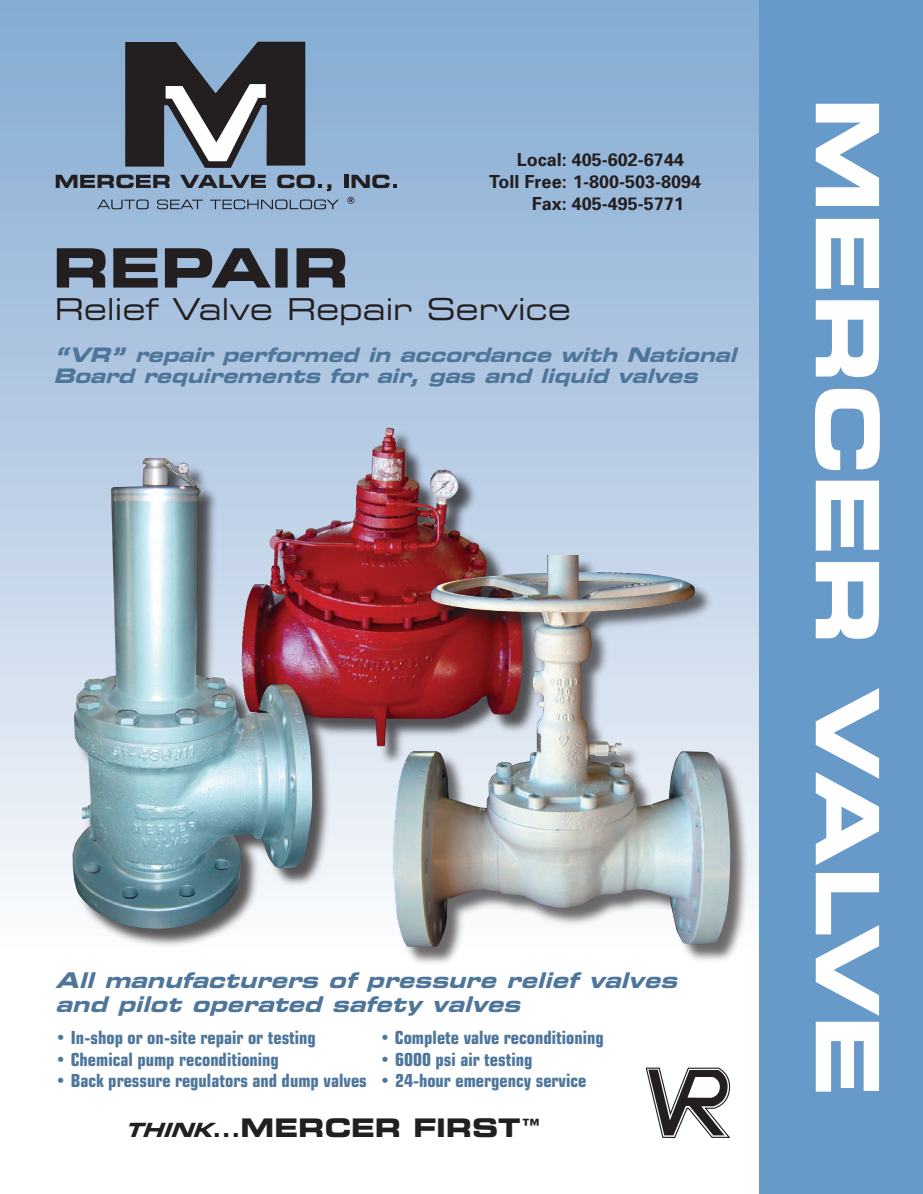
<style>
.page{position:relative;width:923px;height:1194px;background:#fff}
.page>*{position:absolute;margin:0;border:0;box-sizing:border-box;transform-origin:0 0}
.t1{font:700 expanded 87px "Square 721 BT";color:#fff}
.t2{font:expanded 30.15px "Square 721 BT";color:#231f20}
.t3{font:700 expanded 25.5px "Square 721 BT";color:#231f20}
.t4{font:italic 700 expanded 21.6px/24.5px "Square 721 BT";color:#4e769b}
.t5{font:italic 700 expanded 19.95px/21px "Square 721 BT";color:#4e769b}
.t6{font:700 condensed 18px "Square 721 BT";color:#4e769b}
.t7{font:700 18px "Univers";color:#231f20}
.s1{font-style:italic;font-size:19.5px}
.s2{font-size:19.5px}
</style>
<div class="page">
<div style="left:0;top:0;width:765px;height:1193px;background:linear-gradient(to bottom,#84aad2,#fff)"></div>
<svg style="left:56px;top:42px;width:275px;height:149px;background:#6a7b8d"></svg>
<hr style="left:344px;top:175px;width:4px;height:13px;background:#231f20">
<svg style="left:351px;top:175px;width:46px;height:13px"></svg>
<svg style="left:97px;top:199px;width:52px;height:10px"></svg>
<svg style="left:157px;top:199px;width:46px;height:10px"></svg>
<svg style="left:210px;top:199px;width:129px;height:10px"></svg>
<svg style="left:347px;top:197px;width:7px;height:7px"></svg>
<svg style="left:57px;top:248px;width:288px;height:39px;background:#535b67"></svg>
<div style="left:242px;top:429px;width:301px;height:337px;background:#231f20;opacity:.75"></div>
<img style="left:394px;top:438px;width:92px;height:117px">
<div style="left:393px;top:556px;width:357px;height:411px;background:#231f20;opacity:.66"></div>
<img style="left:393px;top:555px;width:337px;height:392px">
<div style="left:73px;top:458px;width:260px;height:491px;background:#231f20;opacity:.75"></div>
<img style="left:72px;top:458px;width:240px;height:470px">
<svg style="left:645px;top:1067px;width:85px;height:71px"></svg>
<div style="left:758px;top:0;width:164px;height:1193px;background:#679ac8"></div>
<svg style="left:0;top:1189px;width:3px;height:4px"></svg>
<p class="t7" style="left:516px;top:149px;width:169px">Local: 405-602-6744</p>
<p class="t7" style="left:489px;top:171px;width:213px">Toll Free: 1-800-503-8094</p>
<p class="t7" style="left:531px;top:192px;width:154px">Fax: 405-495-5771</p>
<h2 class="t2" style="left:55px;top:291px;width:517px">Relief Valve Repair Service</h2>
<p class="t5" style="left:53px;top:344px;width:690px">“VR” repair performed in accordance with National<br>Board requirements for air, gas and liquid valves</p>
<p class="t4" style="left:56px;top:967px;width:629px">All manufacturers of pressure relief valves and pilot operated safety valves</p>
<p class="t6" style="left:56px;top:1026px;width:262px">• In-shop or on-site repair or testing</p>
<p class="t6" style="left:380px;top:1026px;width:225px">• Complete valve reconditioning</p>
<p class="t6" style="left:56px;top:1048px;width:225px">• Chemical pump reconditioning</p>
<p class="t6" style="left:380px;top:1048px;width:154px">• 6000 psi air testing</p>
<p class="t6" style="left:56px;top:1069px;width:532px">• Back pressure regulators and dump valves • 24-hour emergency service</p>
<h3 class="t3" style="left:125px;top:1112px;width:418px"><span class="s1">THINK</span><span class="s2">...</span>MERCER FIRST™</h3>
<h1 class="t1" style="left:899px;top:97px;width:1000px;rotate:90deg">MERCER VALVE</h1>
</div>
